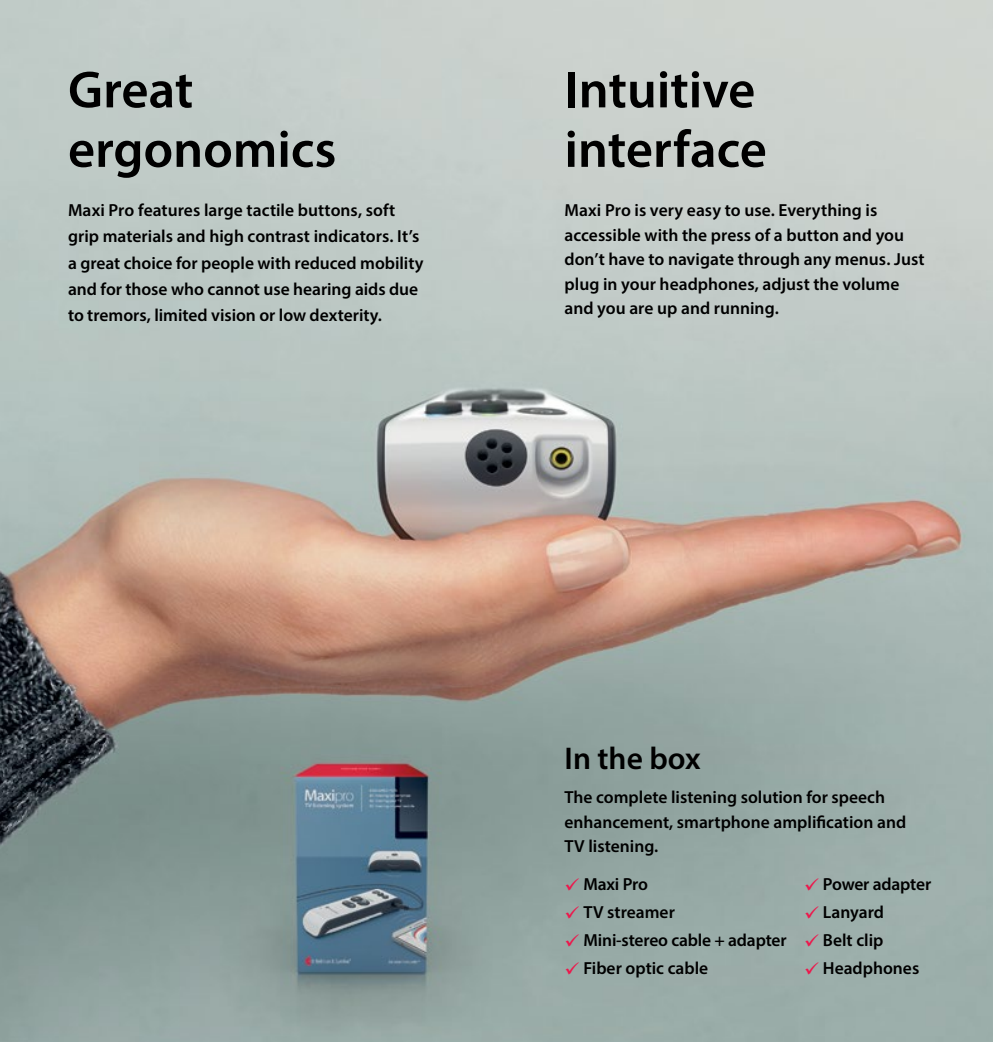
<style>
.page{position:relative;width:993px;height:1042px;background:#fff}
.page>*{position:absolute;margin:0;border:0;box-sizing:border-box;transform-origin:0 0}
.t1{font:600 52.5px/59.5px "Myriad Pro";color:#000}
.t2{font:600 31.5px "Myriad Pro";color:#000}
.t3{font:600 17.5px/24.5px "Myriad Pro";color:#000}
.s1{color:#ed174c}
</style>
<div class="page">
<img style="left:0;top:0;width:992px;height:1042px">
<svg style="left:579px;top:892px;width:19px;height:1px"></svg>
<svg style="left:579px;top:920px;width:19px;height:1px"></svg>
<svg style="left:579px;top:948px;width:19px;height:1px"></svg>
<svg style="left:579px;top:976px;width:19px;height:1px"></svg>
<svg style="left:819px;top:920px;width:19px;height:1px"></svg>
<svg style="left:819px;top:948px;width:19px;height:1px"></svg>
<svg style="left:819px;top:976px;width:19px;height:1px"></svg>
<h1 class="t1" style="left:68px;top:59px;width:270px">Great ergonomics</h1>
<p class="t3" style="left:68px;top:197px;width:357px;line-height:26.2px">Maxi Pro features large tactile buttons, soft grip materials and high contrast indicators. It’s a great choice for people with reduced mobility and for those who cannot use hearing aids due to tremors, limited vision or low dexterity.</p>
<h1 class="t1" style="left:564px;top:59px;width:204px">Intuitive interface</h1>
<p class="t3" style="left:564px;top:198px;width:361px">Maxi Pro is very easy to use. Everything is accessible with the press of a button and you don’t have to navigate through any menus. Just plug in your headphones, adjust the volume and you are up and running.</p>
<h2 class="t2" style="left:564px;top:738px;width:138px">In the box</h2>
<p class="t3" style="left:564px;top:784px;width:343px">The complete listening solution for speech enhancement, smartphone amplification and<br>TV listening.</p>
<p class="t3" style="left:564px;top:871px;width:85px"><span class="s1">✓</span> Maxi Pro</p>
<p class="t3" style="left:564px;top:899px;width:112px"><span class="s1">✓</span> TV streamer</p>
<p class="t3" style="left:564px;top:927px;width:224px"><span class="s1">✓</span> Mini-stereo cable + adapter</p>
<p class="t3" style="left:564px;top:955px;width:145px"><span class="s1">✓</span> Fiber optic cable</p>
<p class="t3" style="left:803px;top:871px;width:129px"><span class="s1">✓</span> Power adapter</p>
<p class="t3" style="left:803px;top:899px;width:81px"><span class="s1">✓</span> Lanyard</p>
<p class="t3" style="left:803px;top:927px;width:81px"><span class="s1">✓</span> Belt clip</p>
<p class="t3" style="left:803px;top:955px;width:117px"><span class="s1">✓</span> Headphones</p>
</div>
